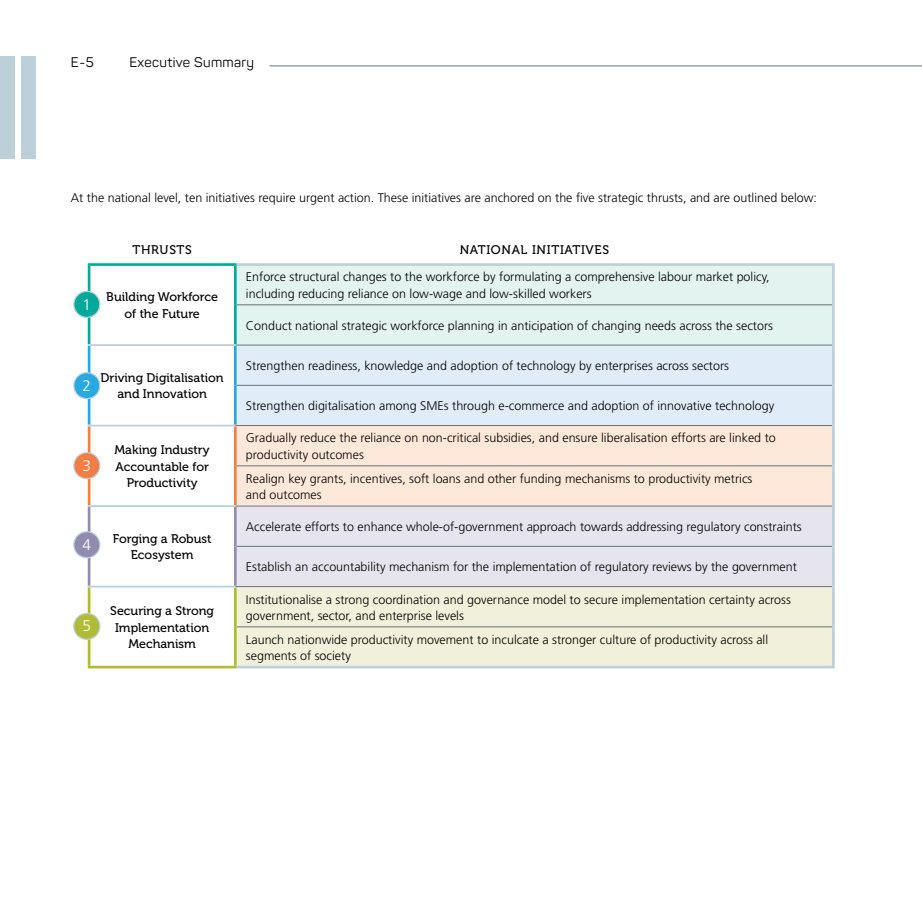
<style>
.page{position:relative;width:922px;height:922px;background:#fff}
.page>*{position:absolute;margin:0;border:0;box-sizing:border-box;transform-origin:0 0}
.t1{font:300 15.38px "Frutiger";color:#fff}
.t2{font:13.75px "Panton";letter-spacing:.025em;color:#000}
.t3{font:300 12.5px/16.2px "Frutiger";color:#000}
.t4{font:12.5px/16.2px "Museo 500";color:#000;text-align:center}
.t5{font:12.5px "Museo 500";letter-spacing:.05em;color:#000}
</style>
<div class="page">
<hr style="left:269px;top:65px;width:652px;height:1px;background:#84929b">
<svg style="left:90px;top:266px;width:144px;height:399px"></svg>
<div style="left:236px;top:266px;width:595px;height:78px;background:#e3f3f0"></div>
<div style="left:235px;top:345px;width:596px;height:80px;background:#e0edf9"></div>
<div style="left:236px;top:426px;width:595px;height:79px;background:#fee8d9"></div>
<div style="left:235px;top:506px;width:596px;height:80px;background:#e6e5ee"></div>
<div style="left:236px;top:587px;width:595px;height:78px;background:#f0f0db"></div>
<hr style="left:236px;top:304px;width:595px;height:1px;background:#677276">
<hr style="left:235px;top:344px;width:596px;height:1px;background:#677276">
<hr style="left:236px;top:385px;width:595px;height:1px;background:#677276">
<hr style="left:235px;top:425px;width:596px;height:1px;background:#677276">
<hr style="left:236px;top:465px;width:595px;height:1px;background:#677276">
<hr style="left:235px;top:505px;width:596px;height:1px;background:#677276">
<hr style="left:236px;top:545px;width:595px;height:1px;background:#677276">
<hr style="left:235px;top:586px;width:596px;height:1px;background:#677276">
<hr style="left:236px;top:626px;width:595px;height:1px;background:#677276">
<hr style="left:88px;top:263px;width:148px;height:3px;background:#00a99a">
<hr style="left:88px;top:266px;width:2px;height:39px;background:#00a99a">
<hr style="left:88px;top:305px;width:2px;height:39px;background:#00a99a">
<hr style="left:88px;top:346px;width:2px;height:39px;background:#27aae1">
<hr style="left:88px;top:385px;width:2px;height:39px;background:#27aae1">
<hr style="left:88px;top:426px;width:2px;height:39px;background:#f47d44">
<hr style="left:88px;top:465px;width:2px;height:40px;background:#f47d44">
<hr style="left:88px;top:507px;width:2px;height:39px;background:#918caf">
<hr style="left:88px;top:546px;width:2px;height:39px;background:#918caf">
<hr style="left:88px;top:587px;width:2px;height:39px;background:#b0bb36">
<hr style="left:88px;top:626px;width:2px;height:39px;background:#b0bb36">
<hr style="left:234px;top:266px;width:2px;height:39px;background:#00a99a">
<hr style="left:234px;top:305px;width:2px;height:39px;background:#00a99a">
<hr style="left:234px;top:346px;width:2px;height:39px;background:#27aae1">
<hr style="left:234px;top:385px;width:2px;height:39px;background:#27aae1">
<hr style="left:234px;top:426px;width:2px;height:39px;background:#f47d44">
<hr style="left:234px;top:465px;width:2px;height:40px;background:#f47d44">
<hr style="left:234px;top:507px;width:2px;height:39px;background:#918caf">
<hr style="left:234px;top:546px;width:2px;height:39px;background:#918caf">
<hr style="left:234px;top:587px;width:2px;height:39px;background:#b0bb36">
<hr style="left:234px;top:626px;width:2px;height:39px;background:#b0bb36">
<hr style="left:236px;top:263px;width:598px;height:3px;background:#bdcfd9">
<hr style="left:831px;top:266px;width:3px;height:39px;background:#bdcfd9">
<hr style="left:831px;top:305px;width:3px;height:40px;background:#bdcfd9">
<hr style="left:831px;top:345px;width:3px;height:40px;background:#bdcfd9">
<hr style="left:831px;top:385px;width:3px;height:40px;background:#bdcfd9">
<hr style="left:831px;top:425px;width:3px;height:40px;background:#bdcfd9">
<hr style="left:831px;top:465px;width:3px;height:41px;background:#bdcfd9">
<hr style="left:831px;top:506px;width:3px;height:40px;background:#bdcfd9">
<hr style="left:831px;top:546px;width:3px;height:40px;background:#bdcfd9">
<hr style="left:831px;top:586px;width:3px;height:40px;background:#bdcfd9">
<hr style="left:831px;top:626px;width:3px;height:39px;background:#bdcfd9">
<hr style="left:88px;top:344px;width:147px;height:2px;background:#bdcfd9">
<hr style="left:88px;top:424px;width:147px;height:2px;background:#bdcfd9">
<hr style="left:88px;top:505px;width:147px;height:2px;background:#bdcfd9">
<hr style="left:88px;top:585px;width:147px;height:2px;background:#bdcfd9">
<hr style="left:236px;top:665px;width:598px;height:3px;background:#bdcfd9">
<hr style="left:88px;top:665px;width:148px;height:3px;background:#b0bb36">
<div style="left:74px;top:291px;width:26px;height:26px;background:#00a99a;border-radius:50%"></div>
<div style="left:73px;top:291px;width:27px;height:27px;border:1px solid #bdcfd9;border-radius:50%"></div>
<div style="left:74px;top:372px;width:26px;height:26px;background:#27aae1;border-radius:50%"></div>
<div style="left:73px;top:372px;width:27px;height:27px;border:1px solid #bdcfd9;border-radius:50%"></div>
<div style="left:74px;top:452px;width:26px;height:26px;background:#f47d44;border-radius:50%"></div>
<div style="left:73px;top:452px;width:27px;height:27px;border:1px solid #bdcfd9;border-radius:50%"></div>
<div style="left:74px;top:531px;width:26px;height:26px;background:#918caf;border-radius:50%"></div>
<div style="left:73px;top:531px;width:27px;height:27px;border:1px solid #bdcfd9;border-radius:50%"></div>
<div style="left:74px;top:613px;width:26px;height:26px;background:#b0bb36;border-radius:50%"></div>
<div style="left:73px;top:612px;width:27px;height:27px;border:1px solid #bdcfd9;border-radius:50%"></div>
<div style="left:0;top:57px;width:14px;height:102px;background:#bdcfd9"></div>
<div style="left:21px;top:57px;width:15px;height:102px;background:#bdcfd9"></div>
<p class="t2" style="left:71px;top:54px;width:24px">E-5</p>
<p class="t2" style="left:129px;top:54px;width:126px">Executive Summary</p>
<p class="t3" style="left:71px;top:189px;width:747px">At the national level, ten initiatives require urgent action. These initiatives are anchored on the five strategic thrusts, and are outlined below:</p>
<p class="t5" style="left:132px;top:242px;width:61px">THRUSTS</p>
<p class="t5" style="left:459px;top:242px;width:151px">NATIONAL INITIATIVES</p>
<p class="t4" style="left:106px;top:289px;width:113px">Building Workforce of the Future</p>
<p class="t3" style="left:246px;top:269px;width:525px">Enforce structural changes to the workforce by formulating a comprehensive labour market policy, including reducing reliance on low-wage and low-skilled workers</p>
<p class="t3" style="left:246px;top:317px;width:528px">Conduct national strategic workforce planning in anticipation of changing needs across the sectors</p>
<p class="t1" style="left:82px;top:295px;width:10px">1</p>
<p class="t1" style="left:82px;top:377px;width:10px">2</p>
<p class="t4" style="left:101px;top:369px;width:125px">Driving Digitalisation and Innovation</p>
<p class="t1" style="left:82px;top:457px;width:10px">3</p>
<p class="t1" style="left:82px;top:535px;width:10px">4</p>
<p class="t1" style="left:82px;top:617px;width:10px">5</p>
<p class="t4" style="left:114px;top:442px;width:97px">Making Industry<br>Accountable for<br>Productivity</p>
<p class="t4" style="left:113px;top:530px;width:100px">Forging a Robust<br>Ecosystem</p>
<p class="t4" style="left:110px;top:603px;width:105px">Securing a Strong<br>Implementation<br>Mechanism</p>
<p class="t3" style="left:246px;top:357px;width:484px">Strengthen readiness, knowledge and adoption of technology by enterprises across sectors</p>
<p class="t3" style="left:246px;top:398px;width:529px">Strengthen digitalisation among SMEs through e-commerce and adoption of innovative technology</p>
<p class="t3" style="left:246px;top:430px;width:531px">Gradually reduce the reliance on non-critical subsidies, and ensure liberalisation efforts are linked to productivity outcomes</p>
<p class="t3" style="left:246px;top:470px;width:508px">Realign key grants, incentives, soft loans and other funding mechanisms to productivity metrics and outcomes</p>
<p class="t3" style="left:246px;top:518px;width:557px">Accelerate efforts to enhance whole-of-government approach towards addressing regulatory constraints</p>
<p class="t3" style="left:246px;top:558px;width:552px">Establish an accountability mechanism for the implementation of regulatory reviews by the government</p>
<p class="t3" style="left:246px;top:591px;width:546px">Institutionalise a strong coordination and governance model to secure implementation certainty across government, sector, and enterprise levels</p>
<p class="t3" style="left:246px;top:631px;width:523px">Launch nationwide productivity movement to inculcate a stronger culture of productivity across all segments of society</p>
</div>
